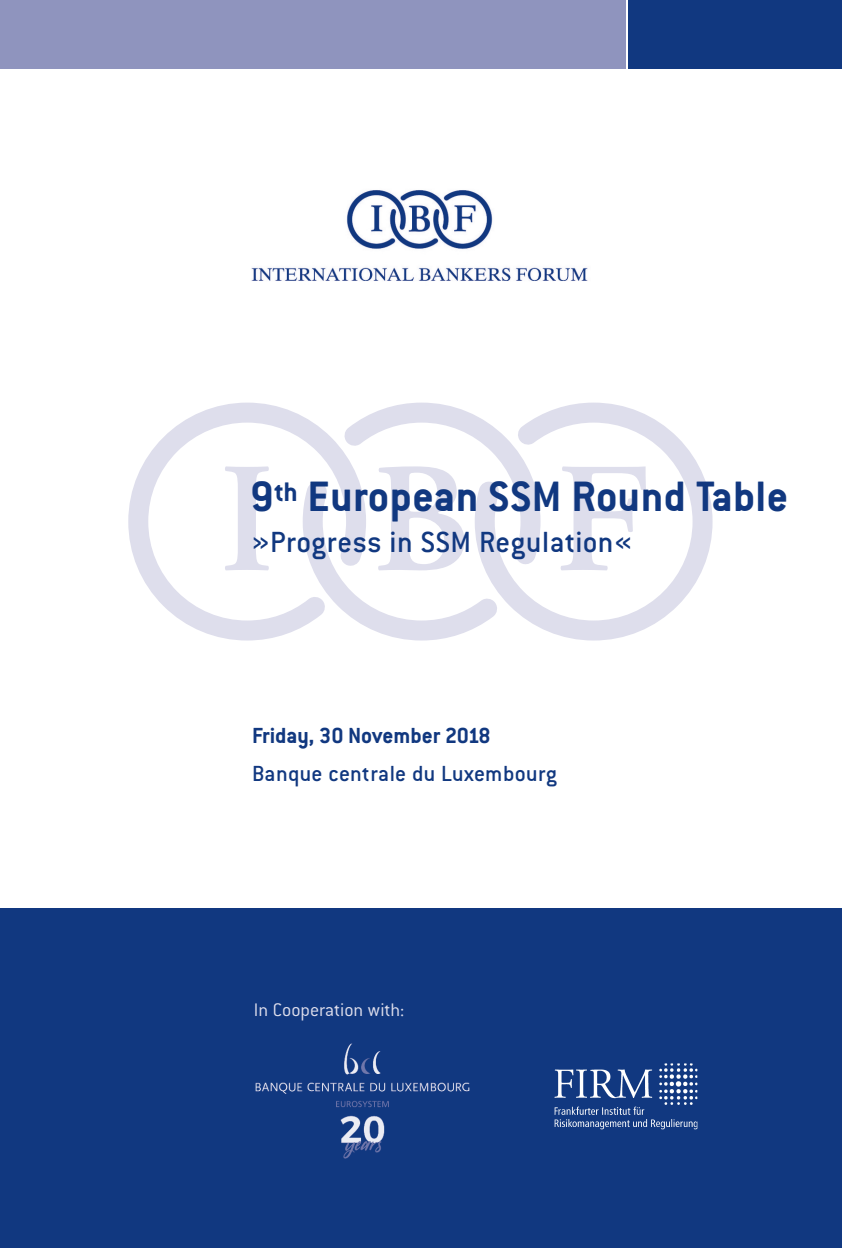
<style>
.page{position:relative;width:842px;height:1248px;background:#fff}
.page>*{position:absolute;margin:0;border:0;box-sizing:border-box;transform-origin:0 0}
.t1{font:700 46.6px "Conduit ITC";letter-spacing:.01em;color:#113880}
.t2{font:500 32px "Conduit ITC";letter-spacing:.015em;color:#113880}
.t3{font:500 24px "Conduit ITC";letter-spacing:.01em;color:#113880}
.t4{font:700 24px "Conduit ITC";color:#113880}
.t5{font:300 20px "Conduit ITC";color:#dedeec}
</style>
<div class="page">
<div style="left:0;top:908px;width:842px;height:339px;background:#113880"></div>
<div style="left:0;top:0;width:625px;height:68px;background:#8f94be"></div>
<div style="left:628px;top:0;width:214px;height:68px;background:#113880"></div>
<svg style="left:540px;top:402px;width:172px;height:238px"></svg>
<svg style="left:128px;top:402px;width:175px;height:238px"></svg>
<svg style="left:225px;top:466px;width:44px;height:104px"></svg>
<svg style="left:303px;top:402px;width:237px;height:238px"></svg>
<svg style="left:560px;top:466px;width:86px;height:104px"></svg>
<hr style="left:0;top:216px;width:1px;height:694px;background:#113880">
<img style="left:251px;top:190px;width:337px;height:91px">
<img style="left:554px;top:1063px;width:144px;height:67px">
<img style="left:255px;top:1043px;width:215px;height:116px">
<h1 class="t1" style="left:250px;top:482px;width:539px">9<sup>th</sup> European SSM Round Table</h1>
<h2 class="t2" style="left:252px;top:532px;width:382px">»Progress in SSM Regulation«</h2>
<p class="t4" style="left:252px;top:728px;width:240px">Friday, 30 November 2018</p>
<p class="t3" style="left:252px;top:766px;width:306px">Banque centrale du Luxembourg</p>
<p class="t5" style="left:254px;top:1003px;width:152px">In Cooperation with:</p>
</div>
